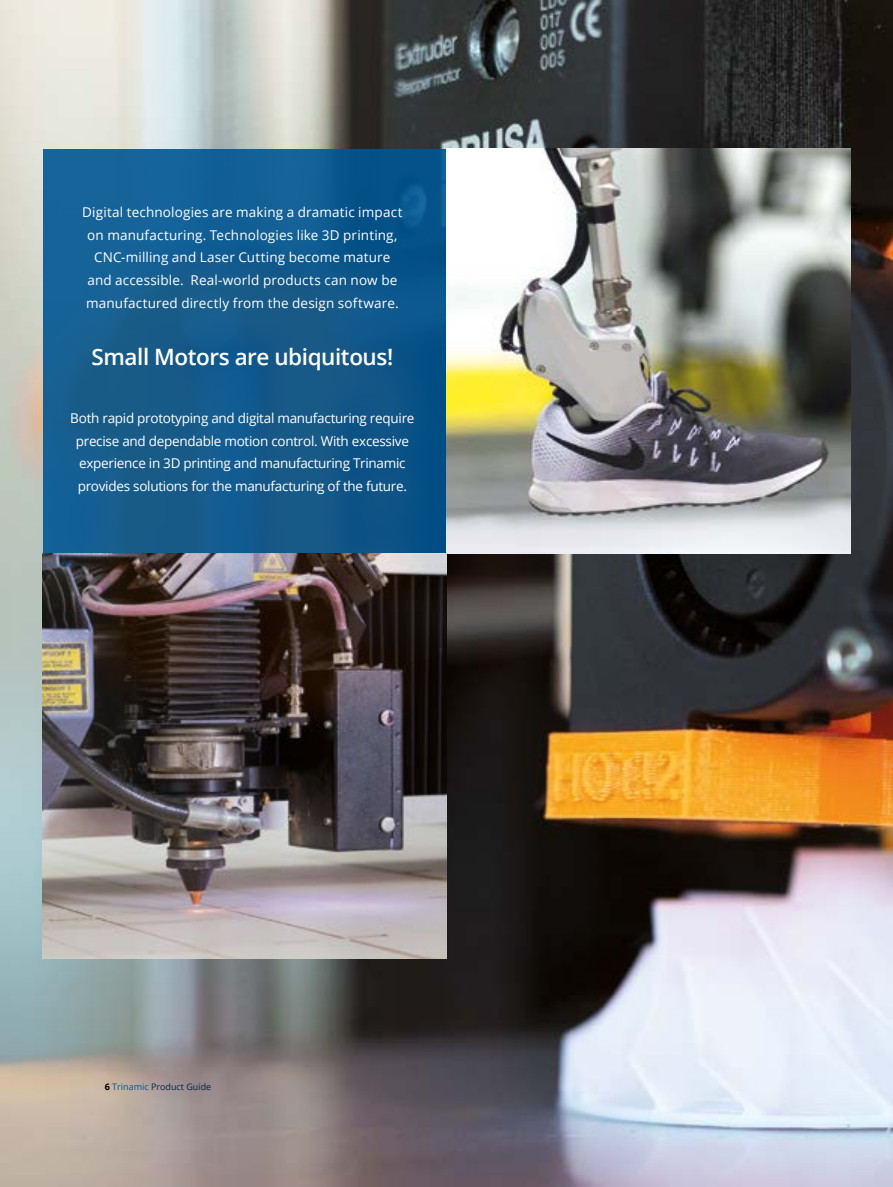
<style>
.page{position:relative;width:893px;height:1187px;background:#fff}
.page>*{position:absolute;margin:0;border:0;box-sizing:border-box;transform-origin:0 0}
.t1{font:600 22.5px "Open Sans";letter-spacing:-.02em;color:#fff}
.t2{font:13.5px/22.5px "Open Sans";color:#fff;text-align:center}
.t3{font:13.5px/22.5px "Open Sans";letter-spacing:-.02em;color:#fff;text-align:center}
.t4{font:9px "Open Sans";color:#002647}
.s1{font-weight:700;color:#000}
.s2{color:#005693}
</style>
<div class="page">
<img style="left:0;top:0;width:893px;height:1186px">
<div style="left:43px;top:149px;width:403px;height:404px;background:linear-gradient(to right,#1a6394,#0a5286)"></div>
<img style="left:446px;top:149px;width:404px;height:404px">
<img style="left:43px;top:553px;width:403px;height:405px">
<p class="t2" style="left:82px;top:201px;width:322px">Digital technologies are making a dramatic impact on manufacturing. Technologies like 3D printing, CNC-milling and Laser Cutting become mature and accessible. Real-world products can now be manufactured directly from the design software.</p>
<h1 class="t1" style="left:92px;top:341px;width:303px">Small Motors are ubiquitous!</h1>
<p class="t3" style="left:70px;top:406px;width:346px">Both rapid prototyping and digital manufacturing require precise and dependable motion control. With excessive experience in 3D printing and manufacturing Trinamic provides solutions for the manufacturing of the future.</p>
<p class="t4" style="left:105px;top:1080px;width:108px"><span class="s1">6</span> <span class="s2">Trinamic</span> Product Guide</p>
</div>
